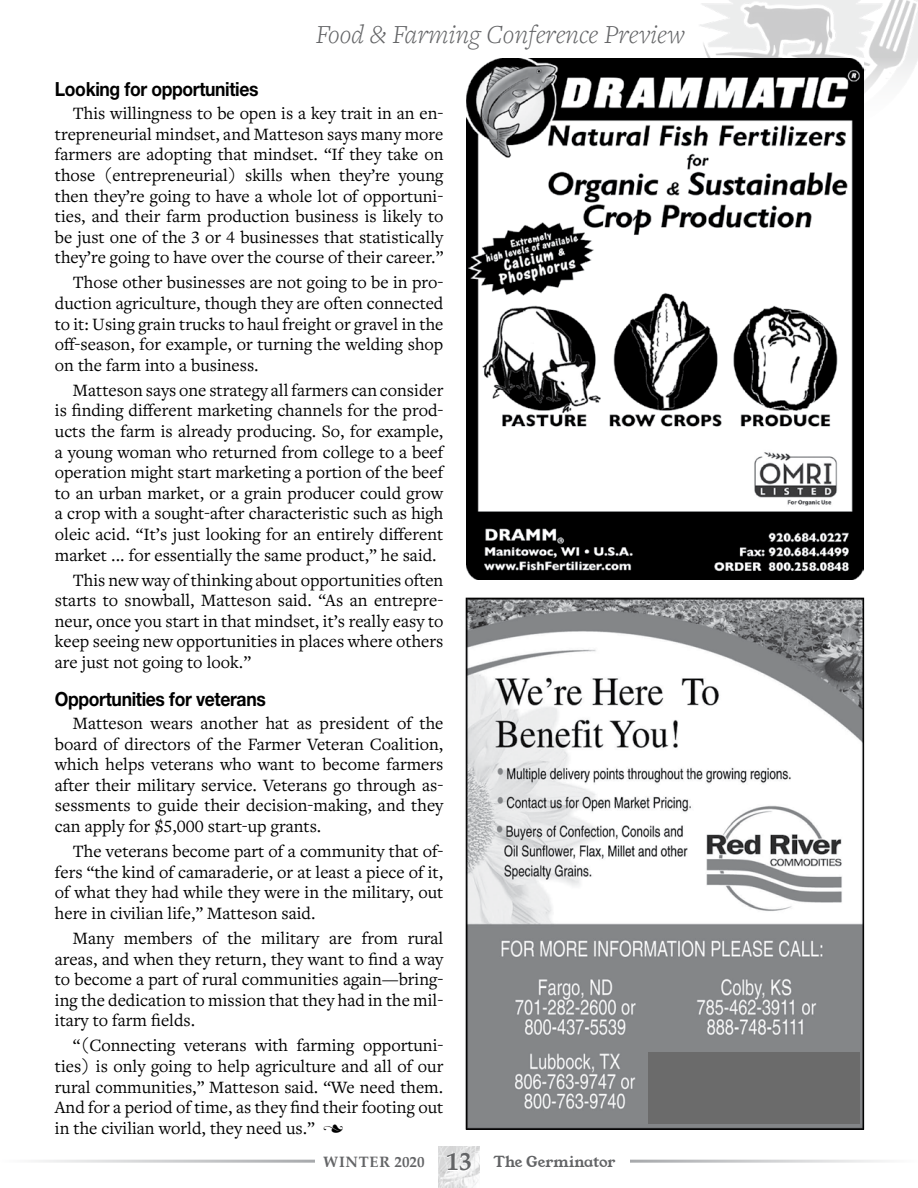
<style>
.page{position:relative;width:918px;height:1188px;background:#fff}
.page>*{position:absolute;margin:0;border:0;box-sizing:border-box;transform-origin:0 0}
.t1{font:italic 300 27px "Freight Text Pro";color:#636466}
.t2{font:700 19.5px "Helvetica Neue LT Pro";letter-spacing:-.02em;color:#000;scale:.9 1}
.t3{font:18px/20.5px "Freight Text Pro";color:#000;text-align:justify}
.t4{font:15px "Young Serif";letter-spacing:-.01em;color:#636466}
.s1{font-family:"Type Embellishments One Let Plain";font-size:15.75px}
.s2{font-family:"Palatino Linotype";font-weight:700}
.s3{font-family:"Palatino Linotype";font-weight:700;font-size:25.5px;color:#fff}
</style>
<div class="page">
<img style="left:700px;top:0;width:218px;height:93px">
<img style="left:438px;top:1147px;width:42px;height:41px">
<hr style="left:0;top:1160px;width:315px;height:3px;background:#a7a9ac">
<hr style="left:630px;top:1160px;width:288px;height:3px;background:#a7a9ac">
<img style="left:468px;top:600px;width:394px;height:528px">
<div style="left:648px;top:1052px;width:212px;height:72px;background:#6b6b6b"></div>
<img style="left:466px;top:58px;width:398px;height:522px">
<h1 class="t1" style="left:316px;top:17px;width:371px">Food &amp; Farming Conference Preview</h1>
<p class="t2" style="left:55px;top:77px;width:228px">Looking for opportunities</p>
<p class="t3" style="left:55px;top:102px;width:390px;text-indent:18px">This willingness to be open is a key trait in an en&shy;trepreneurial mindset, and Matteson says many more farmers are adopting that mindset. “If they take on those (entrepreneurial) skills when they’re young then they’re going to have a whole lot of opportuni&shy;ties, and their farm production business is likely to be just one of the 3 or 4 businesses that statistically they’re going to have over the course of their career.”</p>
<p class="t3" style="left:55px;top:272px;width:390px;text-indent:18px">Those other businesses are not going to be in pro&shy;duction agriculture, though they are often connected to it: Using grain trucks to haul freight or gravel in the off-season, for example, or turning the welding shop on the farm into a business.</p>
<p class="t3" style="left:55px;top:379px;width:390px;text-indent:18px">Matteson says one strategy all farmers can consider is finding different marketing channels for the prod&shy;ucts the farm is already producing. So, for example, a young woman who returned from college to a beef operation might start marketing a portion of the beef to an urban market, or a grain producer could grow a crop with a sought-after characteristic such as high oleic acid. “It’s just looking for an entirely different market ... for essentially the same product,” he said.</p>
<p class="t3" style="left:55px;top:569px;width:390px;text-indent:18px">This new way of thinking about opportunities often starts to snowball, Matteson said. “As an entrepre&shy;neur, once you start in that mindset, it’s really easy to keep seeing new opportunities in places where others are just not going to look.”</p>
<p class="t2" style="left:55px;top:686px;width:236px">Opportunities for veterans</p>
<p class="t3" style="left:55px;top:712px;width:390px;text-indent:18px">Matteson wears another hat as president of the board of directors of the Farmer Veteran Coalition, which helps veterans who want to become farmers after their military service. Veterans go through as&shy;sessments to guide their decision-making, and they can apply for $5,000 start-up grants.</p>
<p class="t3" style="left:55px;top:840px;width:390px;text-indent:18px">The veterans become part of a community that of&shy;fers “the kind of camaraderie, or at least a piece of it, of what they had while they were in the military, out here in civilian life,” Matteson said.</p>
<p class="t3" style="left:55px;top:927px;width:390px;text-indent:18px">Many members of the military are from rural areas, and when they return, they want to find a way to become a part of rural communities again—bring&shy;ing the dedication to mission that they had in the mil&shy;itary to farm fields.</p>
<p class="t3" style="left:55px;top:1035px;width:390px;text-indent:18px">“(Connecting veterans with farming opportuni&shy;ties) is only going to help agriculture and all of our rural communities,” Matteson said. “We need them.<br>And for a period of time, as they find their footing out in the civilian world, they need us.” <span class="s1">n</span></p>
<p class="t4" style="left:323px;top:1152px;width:294px"><span class="s2">WINTER 2020</span> <span class="s3">13</span> The Germinator</p>
</div>
